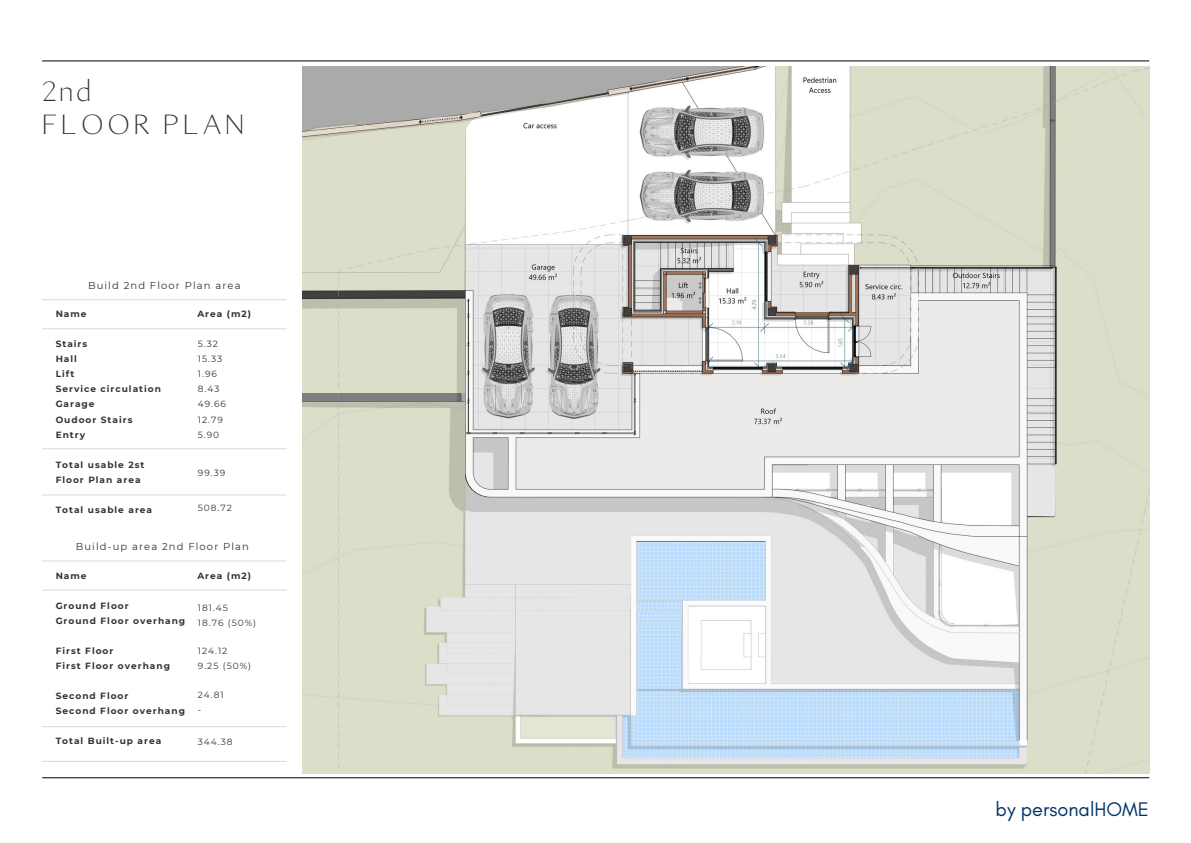
<style>
.page{position:relative;width:1191px;height:843px;background:#fff}
.page>*{position:absolute;margin:0;border:0;box-sizing:border-box;transform-origin:0 0}
.t1{font:30px "Maleah";letter-spacing:.11em;color:#333}
.t2{font:20px "Glacial Indifference";color:#003569}
.t3{font:10px "Montserrat";letter-spacing:.11em;color:#333}
.t4{font:700 9px "Montserrat";letter-spacing:.11em;color:#333}
.t5{font:9px "Montserrat";letter-spacing:.11em;color:#333}
</style>
<div class="page">
<img style="left:302px;top:66px;width:846px;height:707px">
<hr style="left:42px;top:61px;width:1106px;height:1px;background:#000">
<hr style="left:42px;top:777px;width:1106px;height:1px;background:#000">
<hr style="left:42px;top:328px;width:244px;height:1px;background:#d9d9d9">
<hr style="left:42px;top:299px;width:244px;height:1px;background:#d9d9d9">
<hr style="left:42px;top:589px;width:244px;height:1px;background:#d9d9d9">
<hr style="left:42px;top:726px;width:244px;height:1px;background:#d9d9d9">
<hr style="left:42px;top:760px;width:244px;height:1px;background:#d9d9d9">
<hr style="left:42px;top:560px;width:244px;height:1px;background:#d9d9d9">
<hr style="left:42px;top:448px;width:244px;height:1px;background:#d9d9d9">
<hr style="left:42px;top:494px;width:244px;height:1px;background:#d9d9d9">
<p class="t1" style="left:42px;top:73px;width:50px">2nd</p>
<p class="t1" style="left:42px;top:106px;width:203px">FLOOR PLAN</p>
<p class="t3" style="left:88px;top:279px;width:154px">Build 2nd Floor Plan area</p>
<p class="t4" style="left:56px;top:308px;width:32px">Name</p>
<p class="t4" style="left:197px;top:308px;width:55px">Area (m2)</p>
<p class="t4" style="left:56px;top:338px;width:33px">Stairs</p>
<p class="t4" style="left:56px;top:353px;width:23px">Hall</p>
<p class="t4" style="left:56px;top:368px;width:20px">Lift</p>
<p class="t4" style="left:56px;top:383px;width:107px">Service circulation</p>
<p class="t4" style="left:56px;top:398px;width:40px">Garage</p>
<p class="t4" style="left:56px;top:413px;width:78px">Oudoor Stairs</p>
<p class="t4" style="left:56px;top:428px;width:31px">Entry</p>
<p class="t4" style="left:56px;top:458px;width:90px">Total usable 2st</p>
<p class="t4" style="left:56px;top:473px;width:86px">Floor Plan area</p>
<p class="t4" style="left:56px;top:503px;width:98px">Total usable area</p>
<p class="t5" style="left:198px;top:338px;width:22px">5.32</p>
<p class="t5" style="left:198px;top:353px;width:26px">15.33</p>
<p class="t5" style="left:198px;top:368px;width:21px">1.96</p>
<p class="t5" style="left:198px;top:383px;width:23px">8.43</p>
<p class="t5" style="left:198px;top:398px;width:30px">49.66</p>
<p class="t5" style="left:198px;top:413px;width:27px">12.79</p>
<p class="t5" style="left:198px;top:428px;width:23px">5.90</p>
<p class="t5" style="left:198px;top:466px;width:29px">99.39</p>
<p class="t5" style="left:198px;top:502px;width:36px">508.72</p>
<p class="t3" style="left:76px;top:540px;width:175px">Build-up area 2nd Floor Plan</p>
<p class="t4" style="left:56px;top:569px;width:32px">Name</p>
<p class="t4" style="left:197px;top:569px;width:55px">Area (m2)</p>
<p class="t4" style="left:56px;top:599px;width:74px">Ground Floor</p>
<p class="t4" style="left:56px;top:614px;width:131px">Ground Floor overhang</p>
<p class="t4" style="left:56px;top:644px;width:59px">First Floor</p>
<p class="t4" style="left:56px;top:659px;width:116px">First Floor overhang</p>
<p class="t4" style="left:56px;top:689px;width:74px">Second Floor</p>
<p class="t4" style="left:56px;top:704px;width:131px">Second Floor overhang</p>
<p class="t4" style="left:56px;top:734px;width:107px">Total Built-up area</p>
<p class="t5" style="left:198px;top:601px;width:32px">181.45</p>
<p class="t5" style="left:198px;top:616px;width:60px">18.76 (50%)</p>
<p class="t5" style="left:198px;top:645px;width:31px">124.12</p>
<p class="t5" style="left:198px;top:660px;width:55px">9.25 (50%)</p>
<p class="t5" style="left:198px;top:688px;width:27px">24.81</p>
<p class="t5" style="left:198px;top:703px;width:5px">-</p>
<p class="t5" style="left:198px;top:736px;width:36px">344.38</p>
<p class="t2" style="left:995px;top:796px;width:155px">by personalHOME</p>
</div>
